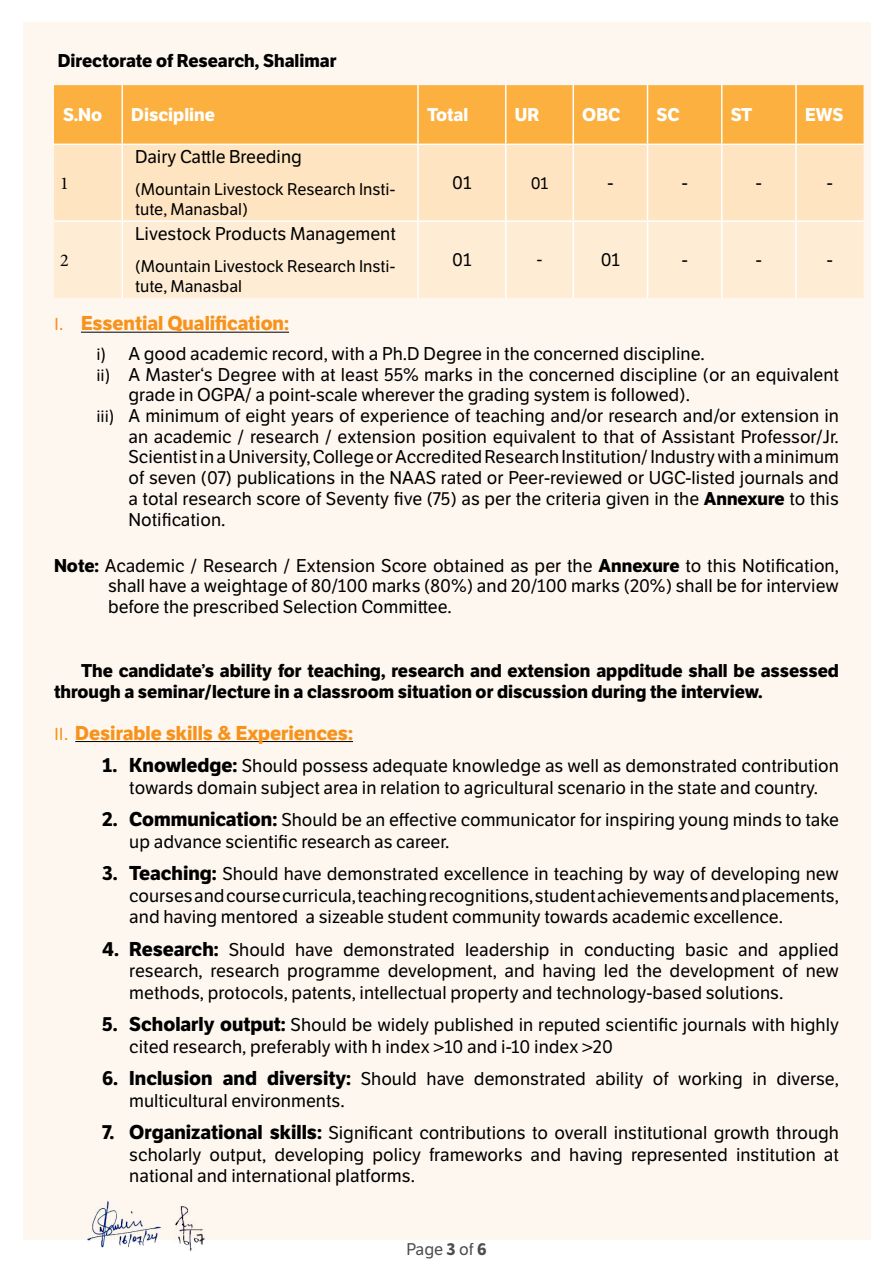
<style>
.page{position:relative;width:893px;height:1263px;background:#fff}
.page>*{position:absolute;margin:0;border:0;box-sizing:border-box;transform-origin:0 0}
.t1{font:700 19.5px "LFT Etica";color:#f7931d}
.No_Spacing{font:18px/21.6px "LFT Etica";color:#000;text-align:justify}
.No_Spacing-2{font:700 18px/21.6px "LFT Etica";color:#000}
.No_Spacing-3{font:700 18px "LFT Etica";color:#fff}
.t2{font:18px "Minion Pro";color:#000}
.No_Spacing-4{font:16.5px/19.8px "LFT Etica";color:#000}
.No_Spacing-5{font:16.5px "LFT Etica";color:#4d4d4d}
.s1{font-family:"Calibri";font-weight:400}
.s2{font-family:"Calibri"}
.s3{font-weight:700}
.s4{font-weight:700;font-size:19.5px}
</style>
<div class="page">
<div style="left:22px;top:22px;width:848px;height:1218px;background:#fef7ef"></div>
<hr style="left:81px;top:332px;width:208px;height:1px;background:#000">
<hr style="left:75px;top:741px;width:278px;height:1px;background:#000">
<div style="left:54px;top:85px;width:809px;height:59px;background:#fbb03f"></div>
<div style="left:54px;top:145px;width:809px;height:75px;background:#fee4c0"></div>
<div style="left:54px;top:222px;width:809px;height:76px;background:#feedd4"></div>
<hr style="left:122px;top:85px;width:1px;height:59px;background:#fff">
<hr style="left:417px;top:85px;width:2px;height:59px;background:#fff">
<hr style="left:505px;top:85px;width:1px;height:59px;background:#fff">
<hr style="left:572px;top:85px;width:2px;height:59px;background:#fff">
<hr style="left:647px;top:85px;width:1px;height:59px;background:#fff">
<hr style="left:721px;top:85px;width:1px;height:59px;background:#fff">
<hr style="left:795px;top:85px;width:2px;height:59px;background:#fff">
<hr style="left:54px;top:144px;width:68px;height:1px;background:#fff">
<hr style="left:122px;top:144px;width:296px;height:1px;background:#fff">
<hr style="left:122px;top:145px;width:1px;height:75px;background:#fff">
<hr style="left:418px;top:144px;width:88px;height:1px;background:#fff">
<hr style="left:417px;top:145px;width:2px;height:75px;background:#fff">
<hr style="left:506px;top:144px;width:67px;height:1px;background:#fff">
<hr style="left:505px;top:145px;width:1px;height:75px;background:#fff">
<hr style="left:573px;top:144px;width:74px;height:1px;background:#fff">
<hr style="left:572px;top:145px;width:2px;height:75px;background:#fff">
<hr style="left:647px;top:144px;width:75px;height:1px;background:#fff">
<hr style="left:647px;top:145px;width:1px;height:75px;background:#fff">
<hr style="left:722px;top:144px;width:74px;height:1px;background:#fff">
<hr style="left:721px;top:145px;width:1px;height:75px;background:#fff">
<hr style="left:796px;top:144px;width:67px;height:1px;background:#fff">
<hr style="left:795px;top:145px;width:2px;height:75px;background:#fff">
<hr style="left:54px;top:220px;width:68px;height:2px;background:#fff">
<hr style="left:122px;top:220px;width:296px;height:2px;background:#fff">
<hr style="left:122px;top:222px;width:1px;height:76px;background:#fff">
<hr style="left:418px;top:220px;width:88px;height:2px;background:#fff">
<hr style="left:417px;top:222px;width:2px;height:76px;background:#fff">
<hr style="left:506px;top:220px;width:67px;height:2px;background:#fff">
<hr style="left:505px;top:222px;width:1px;height:76px;background:#fff">
<hr style="left:573px;top:220px;width:74px;height:2px;background:#fff">
<hr style="left:572px;top:222px;width:2px;height:76px;background:#fff">
<hr style="left:647px;top:220px;width:75px;height:2px;background:#fff">
<hr style="left:647px;top:222px;width:1px;height:76px;background:#fff">
<hr style="left:722px;top:220px;width:74px;height:2px;background:#fff">
<hr style="left:721px;top:222px;width:1px;height:76px;background:#fff">
<hr style="left:796px;top:220px;width:67px;height:2px;background:#fff">
<hr style="left:795px;top:222px;width:2px;height:76px;background:#fff">
<img style="left:87px;top:1201px;width:59px;height:47px">
<img style="left:146px;top:1206px;width:59px;height:45px">
<p class="No_Spacing-2" style="left:58px;top:50px;width:280px">Directorate of Research, Shalimar</p>
<p class="No_Spacing-3" style="left:63px;top:104px;width:41px">S.No</p>
<p class="No_Spacing-3" style="left:131px;top:104px;width:85px">Discipline</p>
<p class="No_Spacing-3" style="left:427px;top:104px;width:43px">Total</p>
<p class="No_Spacing-3" style="left:515px;top:104px;width:26px">UR</p>
<p class="No_Spacing-3" style="left:582px;top:104px;width:40px">OBC</p>
<p class="No_Spacing-3" style="left:656px;top:104px;width:25px">SC</p>
<p class="No_Spacing-3" style="left:731px;top:104px;width:23px">ST</p>
<p class="No_Spacing-3" style="left:805px;top:104px;width:40px">EWS</p>
<p class="t2" style="left:60px;top:171px;width:10px">1</p>
<p class="t2" style="left:60px;top:248px;width:10px">2</p>
<p class="No_Spacing" style="left:135px;top:147px;width:168px">Dairy Cattle Breeding</p>
<p class="No_Spacing-4" style="left:135px;top:180px;width:262px">(Mountain Livestock Research Insti&shy;tute, Manasbal)</p>
<p class="No_Spacing" style="left:135px;top:223px;width:262px">Livestock Products Management</p>
<p class="No_Spacing-4" style="left:135px;top:257px;width:262px">(Mountain Livestock Research Insti&shy;tute, Manasbal</p>
<p class="No_Spacing" style="left:452px;top:173px;width:21px">01</p>
<p class="No_Spacing-4" style="left:531px;top:173px;width:19px">01</p>
<p class="No_Spacing" style="left:607px;top:173px;width:7px">-</p>
<p class="No_Spacing" style="left:682px;top:173px;width:7px">-</p>
<p class="No_Spacing" style="left:756px;top:173px;width:7px">-</p>
<p class="No_Spacing" style="left:827px;top:173px;width:7px">-</p>
<p class="No_Spacing" style="left:452px;top:249px;width:21px">01</p>
<p class="No_Spacing-4" style="left:537px;top:250px;width:7px">-</p>
<p class="No_Spacing" style="left:601px;top:249px;width:21px">01</p>
<p class="No_Spacing" style="left:682px;top:249px;width:7px">-</p>
<p class="No_Spacing" style="left:756px;top:249px;width:7px">-</p>
<p class="No_Spacing" style="left:827px;top:249px;width:7px">-</p>
<p class="t1" style="left:54px;top:311px;width:237px"><span class="s1">I.</span> Essential Qualification:</p>
<p class="No_Spacing" style="left:97px;top:343px;width:610px"><span class="s2">i)</span> A good academic record, with a Ph.D Degree in the concerned discipline.</p>
<p class="No_Spacing" style="left:128px;top:364px;width:712px;line-height:20.7px;text-indent:-32px"><span class="s2">ii)</span> A Master‘s Degree with at least 55% marks in the concerned discipline (or an equivalent grade in OGPA/ a point-scale wherever the grading system is followed).</p>
<p class="No_Spacing" style="left:128px;top:406px;width:712px;line-height:20.7px;text-indent:-32px"><span class="s2">iii)</span> A minimum of eight years of experience of teaching and/or research and/or extension in an academic / research / extension position equivalent to that of Assistant Professor/Jr.<br>Scientist in a University, College or Accredited Research Institution/ Industry with a minimum of seven (07) publications in the NAAS rated or Peer-reviewed or UGC-listed journals and a total research score of Seventy five (75) as per the criteria given in the <span class="s3">Annexure</span> to this Notification.</p>
<p class="No_Spacing" style="left:108px;top:555px;width:732px;line-height:20.7px;text-indent:-54px"><span class="s3">Note:</span> Academic / Research / Extension Score obtained as per the <span class="s3">Annexure</span> to this Notification, shall have a weightage of 80/100 marks (80%) and 20/100 marks (20%) shall be for interview before the prescribed Selection Committee.</p>
<p class="No_Spacing-2" style="left:54px;top:660px;width:786px;text-indent:27px">The candidate’s ability for teaching, research and extension appditude shall be assessed through a seminar/lecture in a classroom situation or discussion during the interview.</p>
<p class="t1" style="left:54px;top:721px;width:300px"><span class="s1">II.</span> Desirable skills &amp; Experiences:</p>
<p class="No_Spacing" style="left:102px;top:755px;width:738px;text-align:center"><span class="s4">1. Knowledge:</span> Should possess adequate knowledge as well as demonstrated contribution towards domain subject area in relation to agricultural scenario in the state and country.</p>
<p class="No_Spacing" style="left:129px;top:809px;width:711px;text-indent:-27px"><span class="s4">2. Communication:</span> Should be an effective communicator for inspiring young minds to take up advance scientific research as career.</p>
<p class="No_Spacing" style="left:129px;top:863px;width:711px;text-indent:-27px"><span class="s4">3. Teaching:</span> Should have demonstrated excellence in teaching by way of developing new courses and course curricula, teaching recognitions, student achievements and placements, and having mentored a sizeable student community towards academic excellence.</p>
<p class="No_Spacing" style="left:129px;top:939px;width:711px;text-indent:-27px"><span class="s4">4. Research:</span> Should have demonstrated leadership in conducting basic and applied research, research programme development, and having led the development of new methods, protocols, patents, intellectual property and technology-based solutions.</p>
<p class="No_Spacing" style="left:129px;top:1014px;width:711px;text-indent:-27px"><span class="s4">5. Scholarly output:</span> Should be widely published in reputed scientific journals with highly cited research, preferably with h index &gt;10 and i-10 index &gt;20</p>
<p class="No_Spacing" style="left:129px;top:1068px;width:711px;text-indent:-27px"><span class="s4">6. Inclusion and diversity:</span> Should have demonstrated ability of working in diverse, multicultural environments.</p>
<p class="No_Spacing" style="left:129px;top:1122px;width:711px;text-indent:-27px"><span class="s4">7. Organizational skills:</span> Significant contributions to overall institutional growth through scholarly output, developing policy frameworks and having represented institution at national and international platforms.</p>
<p class="No_Spacing-5" style="left:406px;top:1239px;width:82px">Page <span class="s3">3</span> of <span class="s3">6</span></p>
</div>
